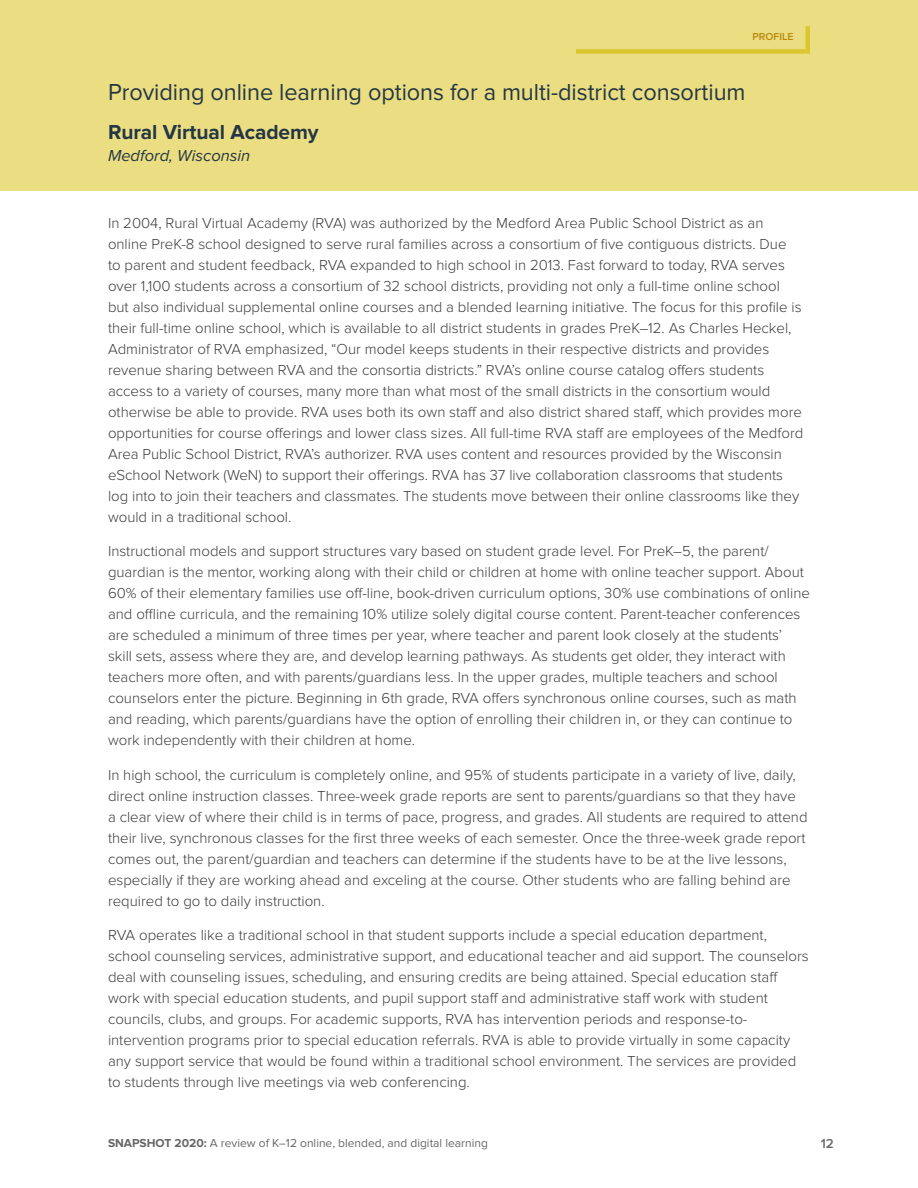
<style>
.page{position:relative;width:918px;height:1188px;background:#fff}
.page>*{position:absolute;margin:0;border:0;box-sizing:border-box;transform-origin:0 0}
.profile_district_use{font:24px "Proxima Nova";letter-spacing:-.005em;color:#253744}
.profile_district_use-2{font:700 21px "Proxima Nova";letter-spacing:-.005em;color:#253744}
.profile_header_locat{font:italic 16.5px "Proxima Nova";color:#253744}
.body_-_copy{font:300 15px/21px "Proxima Nova";color:#3c3c3d}
.t1{font:600 13.5px "Proxima Nova";color:#68686b}
.t2{font:12px "Proxima Nova";color:#67676a}
.t3{font:600 10.5px "Proxima Nova";color:#bb890d}
.s1{font-weight:700}
</style>
<div class="page">
<div style="left:0;top:0;width:918px;height:190px;background:#eadd82"></div>
<div style="left:576px;top:49px;width:230px;height:5px;background:#dcc62f"></div>
<hr style="left:806px;top:26px;width:4px;height:28px;background:#dcc62f">
<p class="t3" style="left:753px;top:30px;width:43px">PROFILE</p>
<p class="profile_district_use" style="left:108px;top:78px;width:639px">Providing online learning options for a multi-district consortium</p>
<p class="profile_district_use-2" style="left:108px;top:120px;width:212px">Rural Virtual Academy</p>
<p class="profile_header_locat" style="left:108px;top:146px;width:144px">Medford, Wisconsin</p>
<p class="body_-_copy" style="left:108px;top:213px;width:697px">In 2004, Rural Virtual Academy (RVA) was authorized by the Medford Area Public School District as an online PreK-8 school designed to serve rural families across a consortium of five contiguous districts. Due<br>to parent and student feedback, RVA expanded to high school in 2013. Fast forward to today, RVA serves over 1,100 students across a consortium of 32 school districts, providing not only a full-time online school but also individual supplemental online courses and a blended learning initiative. The focus for this profile is their full-time online school, which is available to all district students in grades PreK–12. As Charles Heckel, Administrator of RVA emphasized, “Our model keeps students in their respective districts and provides revenue sharing between RVA and the consortia districts.” RVA’s online course catalog offers students access to a variety of courses, many more than what most of the small districts in the consortium would otherwise be able to provide. RVA uses both its own staff and also district shared staff, which provides more opportunities for course offerings and lower class sizes. All full-time RVA staff are employees of the Medford Area Public School District, RVA’s authorizer. RVA uses content and resources provided by the Wisconsin eSchool Network (WeN) to support their offerings. RVA has 37 live collaboration classrooms that students log into to join their teachers and classmates. The students move between their online classrooms like they would in a traditional school.</p>
<p class="body_-_copy" style="left:108px;top:541px;width:703px">Instructional models and support structures vary based on student grade level. For PreK–5, the parent/ guardian is the mentor, working along with their child or children at home with online teacher support. About 60% of their elementary families use off-line, book-driven curriculum options, 30% use combinations of online and offline curricula, and the remaining 10% utilize solely digital course content. Parent-teacher conferences are scheduled a minimum of three times per year, where teacher and parent look closely at the students’<br>skill sets, assess where they are, and develop learning pathways. As students get older, they interact with teachers more often, and with parents/guardians less. In the upper grades, multiple teachers and school counselors enter the picture. Beginning in 6th grade, RVA offers synchronous online courses, such as math and reading, which parents/guardians have the option of enrolling their children in, or they can continue to work independently with their children at home.</p>
<p class="body_-_copy" style="left:108px;top:765px;width:701px">In high school, the curriculum is completely online, and 95% of students participate in a variety of live, daily, direct online instruction classes. Three-week grade reports are sent to parents/guardians so that they have<br>a clear view of where their child is in terms of pace, progress, and grades. All students are required to attend their live, synchronous classes for the first three weeks of each semester. Once the three-week grade report comes out, the parent/guardian and teachers can determine if the students have to be at the live lessons, especially if they are working ahead and exceling at the course. Other students who are falling behind are required to go to daily instruction.</p>
<p class="body_-_copy" style="left:108px;top:925px;width:702px">RVA operates like a traditional school in that student supports include a special education department, school counseling services, administrative support, and educational teacher and aid support. The counselors deal with counseling issues, scheduling, and ensuring credits are being attained. Special education staff work with special education students, and pupil support staff and administrative staff work with student councils, clubs, and groups. For academic supports, RVA has intervention periods and response-to&shy;intervention programs prior to special education referrals. RVA is able to provide virtually in some capacity any support service that would be found within a traditional school environment. The services are provided to students through live meetings via web conferencing.</p>
<p class="t2" style="left:108px;top:1136px;width:381px"><span class="s1">SNAPSHOT 2020:</span> A review of K–12 online, blended, and digital learning</p>
<p class="t1" style="left:821px;top:1135px;width:15px">12</p>
</div>
